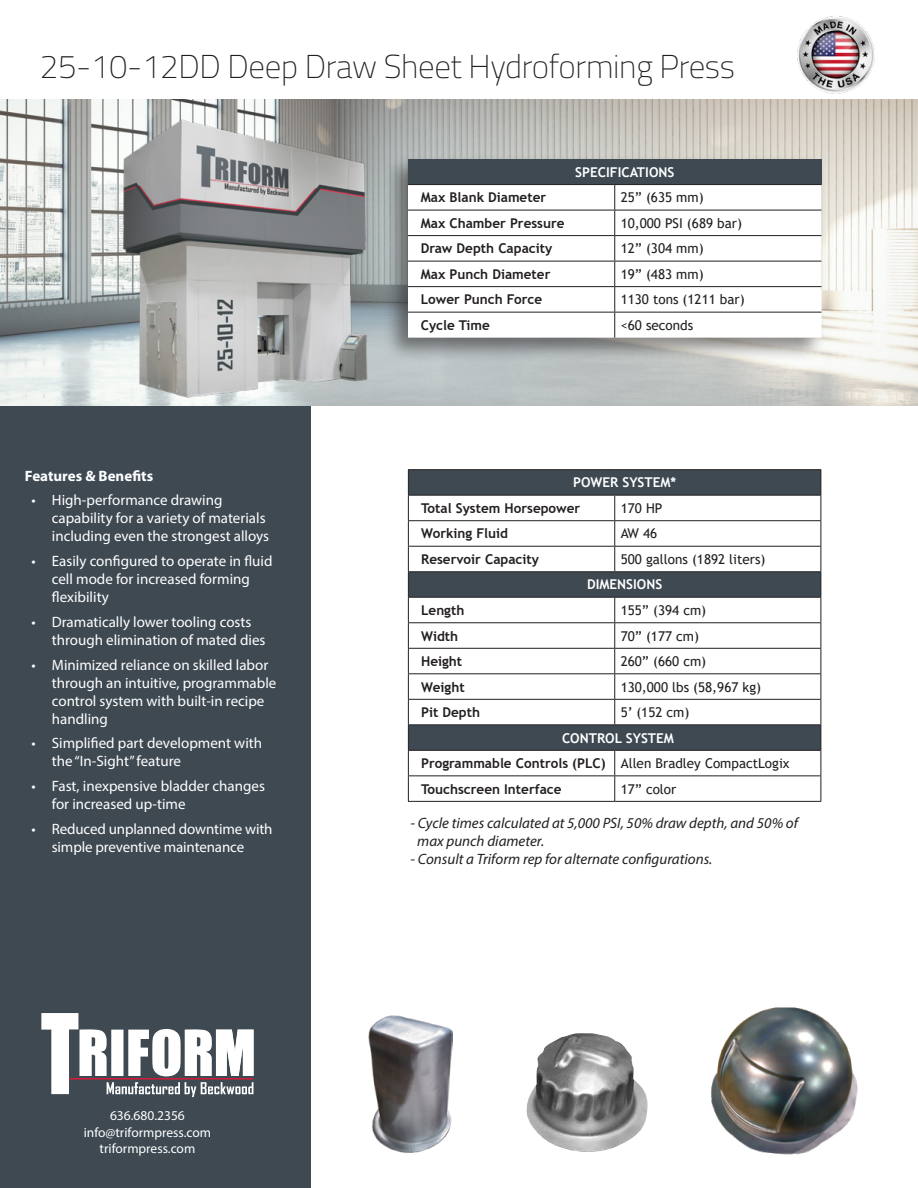
<style>
.page{position:relative;width:918px;height:1188px;background:#fff}
.page>*{position:absolute;margin:0;border:0;box-sizing:border-box;transform-origin:0 0}
.t1{font:100 33px "Titillium Web";letter-spacing:-.01em;color:#231f20}
.t2{font:15px/18px "Myriad Pro";color:#fff}
.t3{font:italic 15px/18px "Myriad Pro";color:#231f20}
.t4{font:700 15px "Myriad Pro";color:#fff}
.t5{font:700 13.5px/25.5px "Trebuchet MS";color:#231f20}
.t6{font:13.5px "Trebuchet MS";color:#231f20}
.t7{font:13.5px/16.2px "Myriad Pro";color:#fff;text-align:center}
.t8{font:700 13.5px "Trebuchet MS";color:#fff}
.s1{color:#fff}
.s2{font-weight:400}
</style>
<div class="page">
<div style="left:0;top:405px;width:310px;height:783px;background:#3e4952"></div>
<img style="left:0;top:99px;width:918px;height:306px">
<img style="left:797px;top:16px;width:78px;height:78px">
<img style="left:368px;top:1015px;width:85px;height:137px">
<img style="left:527px;top:1033px;width:121px;height:119px">
<img style="left:711px;top:1007px;width:147px;height:148px">
<img style="left:104px;top:110px;width:293px;height:301px">
<div style="left:384px;top:154px;width:443px;height:208px;background:#231f20;opacity:.52"></div>
<div style="left:408px;top:159px;width:413px;height:26px;background:#3e4952"></div>
<svg style="left:408px;top:185px;width:413px;height:153px"></svg>
<hr style="left:408px;top:184px;width:207px;height:1px;background:#231f20">
<hr style="left:615px;top:184px;width:206px;height:1px;background:#231f20">
<hr style="left:408px;top:210px;width:207px;height:1px;background:#231f20">
<hr style="left:615px;top:210px;width:206px;height:1px;background:#231f20">
<hr style="left:408px;top:235px;width:207px;height:1px;background:#231f20">
<hr style="left:615px;top:235px;width:206px;height:1px;background:#231f20">
<hr style="left:408px;top:261px;width:207px;height:1px;background:#231f20">
<hr style="left:615px;top:261px;width:206px;height:1px;background:#231f20">
<hr style="left:408px;top:286px;width:207px;height:1px;background:#231f20">
<hr style="left:615px;top:286px;width:206px;height:1px;background:#231f20">
<hr style="left:408px;top:312px;width:207px;height:1px;background:#231f20">
<hr style="left:615px;top:312px;width:206px;height:1px;background:#231f20">
<svg style="left:614px;top:185px;width:1px;height:153px"></svg>
<svg style="left:409px;top:470px;width:412px;height:25px;background:#3d4850"></svg>
<svg style="left:409px;top:496px;width:412px;height:305px"></svg>
<hr style="left:408px;top:469px;width:207px;height:1px;background:#231f20">
<hr style="left:615px;top:469px;width:206px;height:1px;background:#231f20">
<hr style="left:408px;top:495px;width:207px;height:1px;background:#231f20">
<hr style="left:615px;top:495px;width:206px;height:1px;background:#231f20">
<hr style="left:408px;top:520px;width:207px;height:1px;background:#231f20">
<hr style="left:615px;top:520px;width:206px;height:1px;background:#231f20">
<hr style="left:408px;top:546px;width:207px;height:1px;background:#231f20">
<hr style="left:615px;top:546px;width:206px;height:1px;background:#231f20">
<svg style="left:614px;top:496px;width:1px;height:75px"></svg>
<hr style="left:408px;top:571px;width:207px;height:1px;background:#231f20">
<hr style="left:615px;top:571px;width:206px;height:1px;background:#231f20">
<hr style="left:408px;top:597px;width:207px;height:1px;background:#231f20">
<hr style="left:615px;top:597px;width:206px;height:1px;background:#231f20">
<hr style="left:408px;top:622px;width:207px;height:1px;background:#231f20">
<hr style="left:615px;top:622px;width:206px;height:1px;background:#231f20">
<hr style="left:408px;top:648px;width:207px;height:1px;background:#231f20">
<hr style="left:615px;top:648px;width:206px;height:1px;background:#231f20">
<hr style="left:408px;top:673px;width:207px;height:1px;background:#231f20">
<hr style="left:615px;top:673px;width:206px;height:1px;background:#231f20">
<hr style="left:408px;top:699px;width:207px;height:1px;background:#231f20">
<hr style="left:615px;top:699px;width:206px;height:1px;background:#231f20">
<svg style="left:614px;top:598px;width:1px;height:126px"></svg>
<hr style="left:408px;top:724px;width:207px;height:1px;background:#231f20">
<hr style="left:615px;top:724px;width:206px;height:1px;background:#231f20">
<hr style="left:408px;top:750px;width:207px;height:1px;background:#231f20">
<hr style="left:615px;top:750px;width:206px;height:1px;background:#231f20">
<hr style="left:408px;top:775px;width:207px;height:1px;background:#231f20">
<svg style="left:408px;top:470px;width:1px;height:331px"></svg>
<hr style="left:615px;top:775px;width:206px;height:1px;background:#231f20">
<svg style="left:614px;top:751px;width:1px;height:50px"></svg>
<svg style="left:821px;top:470px;width:1px;height:331px"></svg>
<hr style="left:408px;top:801px;width:207px;height:1px;background:#231f20">
<hr style="left:615px;top:801px;width:206px;height:1px;background:#231f20">
<svg style="left:41px;top:1013px;width:213px;height:84px"></svg>
<h1 class="t1" style="left:40px;top:43px;width:697px">25-10-12DD Deep Draw Sheet Hydroforming Press</h1>
<p class="t8" style="left:575px;top:164px;width:101px">SPECIFICATIONS</p>
<p class="t4" style="left:25px;top:466px;width:130px">Features &amp; Benefits</p>
<p class="t2" style="left:52px;top:491px;width:219px;text-indent:-20px">• High-performance drawing capability for a variety of materials including even the strongest alloys</p>
<p class="t2" style="left:52px;top:552px;width:222px;text-indent:-20px">• Easily configured to operate in fluid cell mode for increased forming flexibility</p>
<p class="t2" style="left:52px;top:613px;width:215px;text-indent:-20px">• Dramatically lower tooling costs through elimination of mated dies</p>
<p class="t2" style="left:52px;top:655px;width:226px;text-indent:-20px">• Minimized reliance on skilled labor through an intuitive, programmable control system with built-in recipe handling</p>
<p class="t2" style="left:52px;top:734px;width:212px;text-indent:-20px">• Simplified part development with the “In-Sight” feature</p>
<p class="t2" style="left:52px;top:777px;width:215px;text-indent:-20px">• Fast, inexpensive bladder changes for increased up-time</p>
<p class="t2" style="left:32px;top:820px;width:243px;text-align:center">• Reduced unplanned downtime with simple preventive maintenance</p>
<p class="t7" style="left:84px;top:1108px;width:129px">636.680.2356 info@triformpress.com triformpress.com</p>
<p class="t5" style="left:421px;top:185px;width:127px">Max Blank Diameter</p>
<p class="t6" style="left:621px;top:189px;width:84px">25” (635 mm)</p>
<p class="t5" style="left:421px;top:210px;width:145px">Max Chamber Pressure</p>
<p class="t6" style="left:621px;top:215px;width:123px">10,000 PSI (689 bar)</p>
<p class="t5" style="left:421px;top:236px;width:133px">Draw Depth Capacity</p>
<p class="t6" style="left:621px;top:240px;width:84px">12” (304 mm)</p>
<p class="t5" style="left:421px;top:261px;width:131px">Max Punch Diameter</p>
<p class="t6" style="left:621px;top:266px;width:84px">19” (483 mm)</p>
<p class="t5" style="left:421px;top:287px;width:123px">Lower Punch Force</p>
<p class="t6" style="left:621px;top:291px;width:125px">1130 tons (1211 bar)</p>
<p class="t5" style="left:421px;top:312px;width:71px">Cycle Time</p>
<p class="t6" style="left:621px;top:317px;width:74px">&lt;60 seconds</p>
<p class="t8" style="left:573px;top:474px;width:105px">POWER SYSTEM*</p>
<p class="t5" style="left:421px;top:495px;width:161px">Total System Horsepower</p>
<p class="t6" style="left:621px;top:500px;width:43px">170 HP</p>
<p class="t5" style="left:421px;top:521px;width:89px">Working Fluid</p>
<p class="t6" style="left:621px;top:525px;width:38px">AW 46</p>
<p class="t5" style="left:421px;top:546px;width:119px">Reservoir Capacity</p>
<p class="t6" style="left:621px;top:551px;width:146px">500 gallons (1892 liters)</p>
<p class="t8" style="left:587px;top:576px;width:77px">DIMENSIONS</p>
<p class="t5" style="left:421px;top:597px;width:45px">Length</p>
<p class="t6" style="left:621px;top:602px;width:87px">155” (394 cm)</p>
<p class="t5" style="left:421px;top:623px;width:39px">Width</p>
<p class="t6" style="left:621px;top:627px;width:80px">70” (177 cm)</p>
<p class="t5" style="left:421px;top:648px;width:43px">Height</p>
<p class="t6" style="left:621px;top:653px;width:87px">260” (660 cm)</p>
<p class="t5" style="left:421px;top:674px;width:45px">Weight</p>
<p class="t6" style="left:621px;top:678px;width:142px">130,000 lbs (58,967 kg)</p>
<p class="t5" style="left:421px;top:700px;width:61px">Pit Depth</p>
<p class="t6" style="left:621px;top:704px;width:70px">5’ (152 cm)</p>
<p class="t5" style="left:421px;top:725px;width:370px;text-indent:141px"><span class="s1">CONTROL SYSTEM<br></span>Programmable Controls (PLC) <span class="s2">Allen Bradley CompactLogix<br></span>Touchscreen Interface</p>
<p class="t6" style="left:621px;top:780px;width:57px">17” color</p>
<p class="t3" style="left:417px;top:814px;width:382px;text-indent:-7px">- Cycle times calculated at 5,000 PSI, 50% draw depth, and 50% of max punch diameter.</p>
<p class="t3" style="left:410px;top:850px;width:303px">- Consult a Triform rep for alternate configurations.</p>
</div>
